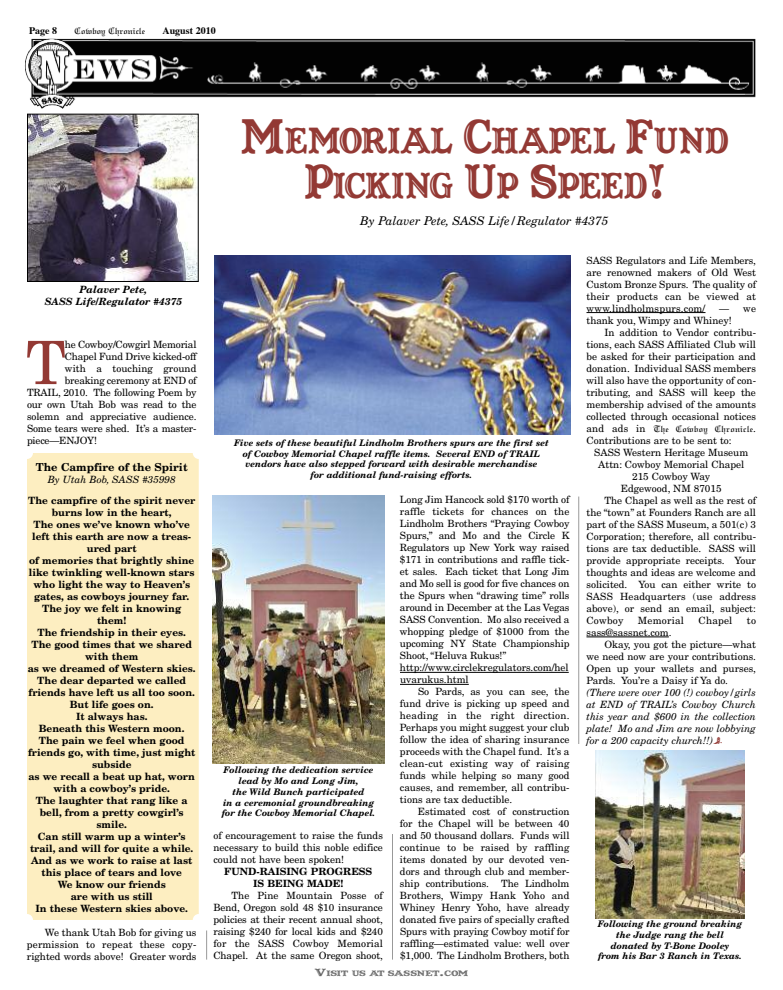
<style>
.page{position:relative;width:783px;height:990px;background:#fff}
.page>*{position:absolute;margin:0;border:0;box-sizing:border-box;transform-origin:0 0}
.t1{font:59.8px "New Century Schlbk";color:#933934}
.t2{font:34.5px/45px "Captain Howdy";color:#933934;text-align:center}
.t3{font:italic 12px "New Century Schlbk";color:#000}
.t4{font:700 11px "New Century Schlbk";color:#000}
.t5{font:10px/12px "New Century Schlbk";color:#000;text-align:justify}
.t6{font:700 10px/12px "New Century Schlbk";color:#000;text-align:center}
.t7{font:italic 10px/12px "New Century Schlbk";color:#000;text-align:justify}
.t8{font:italic 700 10px/12px "New Century Schlbk";color:#000;text-align:center}
.t9{font:10px "Linotext";letter-spacing:.02em;color:#000}
.t10{font:700 10px "Times";color:#000}
.t11{font:10px "Linotext";color:#000}
.t12{font:10px "New Century Schlbk";letter-spacing:.02em;color:#000}
.t13{font:italic 700 9px/10.8px "New Century Schlbk";color:#000;text-align:center}
.t14{font:7.5px "Captain Howdy";letter-spacing:-.015em;color:#666;scale:1.45 1}
.s1{font-size:46px}
.s2{font-size:10px}
.s3{font-family:"New Century Schlbk"}
</style>
<div class="page">
<div style="left:27px;top:453px;width:172px;height:467px;background:#fdeec1;border-radius:6px"></div>
<img style="left:24px;top:39px;width:732px;height:70px">
<hr style="left:400px;top:672px;width:169px;height:1px;background:#000">
<hr style="left:400px;top:684px;width:69px;height:1px;background:#000">
<hr style="left:586px;top:312px;width:120px;height:1px;background:#000">
<hr style="left:586px;top:637px;width:83px;height:1px;background:#000">
<img style="left:29px;top:116px;width:168px;height:164px">
<div style="left:27px;top:114px;width:172px;height:168px;border:1px solid #000"></div>
<img style="left:214px;top:255px;width:356px;height:179px">
<img style="left:213px;top:496px;width:172px;height:268px">
<img style="left:595px;top:751px;width:149px;height:167px">
<svg style="left:206px;top:931px;width:1px;height:29px"></svg>
<hr style="left:392px;top:834px;width:1px;height:126px;background:#999">
<hr style="left:579px;top:497px;width:1px;height:247px;background:#999">
<p class="t10" style="left:29px;top:26px;width:30px">Page 8</p>
<p class="t11" style="left:75px;top:28px;width:72px">Cowboy Chronicle</p>
<p class="t10" style="left:162px;top:26px;width:55px">August 2010</p>
<h2 class="t2" style="left:241px;top:117px;width:489px"><span class="s1">M</span>EMORIAL <span class="s1">C</span>HAPEL <span class="s1">F</span>UND<br><span class="s1">P</span>ICKING <span class="s1">U</span>P <span class="s1">S</span>PEED<span class="s1">!</span></h2>
<p class="t3" style="left:360px;top:216px;width:250px">By Palaver Pete, SASS Life/Regulator #4375</p>
<p class="t8" style="left:45px;top:284px;width:139px">Palaver Pete,<br>SASS Life/Regulator #4375</p>
<h1 class="t1" style="left:26px;top:341px;width:41px">T</h1>
<p class="t5" style="left:65px;top:340px;width:133px">he Cowboy/Cowgirl Memorial</p>
<p class="t5" style="left:65px;top:352px;width:133px">Chapel Fund Drive kicked-off</p>
<p class="t5" style="left:65px;top:364px;width:133px">with a touching ground</p>
<p class="t5" style="left:65px;top:376px;width:133px">breaking ceremony at END of</p>
<p class="t5" style="left:27px;top:388px;width:171px">TRAIL, 2010. The following Poem by</p>
<p class="t5" style="left:27px;top:400px;width:171px">our own Utah Bob was read to the</p>
<p class="t5" style="left:27px;top:412px;width:171px">solemn and appreciative audience.</p>
<p class="t5" style="left:27px;top:424px;width:171px">Some tears were shed. It’s a master-</p>
<p class="t5" style="left:27px;top:436px;width:72px">piece—ENJOY!</p>
<p class="t4" style="left:36px;top:463px;width:153px">The Campfire of the Spirit</p>
<p class="t7" style="left:48px;top:475px;width:130px">By Utah Bob, SASS #35998</p>
<p class="t6" style="left:28px;top:495px;width:169px">The campfire of the spirit never burns low in the heart,<br>The ones we’ve known who’ve left this earth are now a treas&shy;ured part<br>of memories that brightly shine like twinkling well-known stars who light the way to Heaven’s gates, as cowboys journey far.<br>The joy we felt in knowing them!<br>The friendship in their eyes.<br>The good times that we shared with them<br>as we dreamed of Western skies.<br>The dear departed we called friends have left us all too soon.<br>But life goes on.<br>It always has.<br>Beneath this Western moon.<br>The pain we feel when good friends go, with time, just might subside<br>as we recall a beat up hat, worn with a cowboy’s pride.<br>The laughter that rang like a bell, from a pretty cowgirl’s smile.<br>Can still warm up a winter’s trail, and will for quite a while.<br>And as we work to raise at last this place of tears and love<br>We know our friends<br>are with us still<br>In these Western skies above.</p>
<p class="t5" style="left:27px;top:927px;width:171px;text-indent:18px">We thank Utah Bob for giving us permission to repeat these copy&shy;righted words above! Greater words</p>
<p class="t13" style="left:234px;top:438px;width:316px">Five sets of these beautiful Lindholm Brothers spurs are the first set of Cowboy Memorial Chapel raffle items. Several END of TRAIL vendors have also stepped forward with desirable merchandise<br>for additional fund-raising efforts.</p>
<p class="t13" style="left:222px;top:765px;width:155px">Following the dedication service lead by Mo and Long Jim,<br>the Wild Bunch participated<br>in a ceremonial groundbreaking for the Cowboy Memorial Chapel.</p>
<p class="t5" style="left:213px;top:831px;width:171px">of encouragement to raise the funds necessary to build this noble edifice could not have been spoken!</p>
<p class="t6" style="left:224px;top:867px;width:150px">FUND-RAISING PROGRESS<br>IS BEING MADE!</p>
<p class="t5" style="left:213px;top:891px;width:171px;text-indent:18px">The Pine Mountain Posse of Bend, Oregon sold 48 $10 insurance policies at their recent annual shoot, raising $240 for local kids and $240 for the SASS Cowboy Memorial Chapel. At the same Oregon shoot,</p>
<p class="t5" style="left:400px;top:495px;width:171px;text-align:left">Long Jim Hancock sold $170 worth of raffle tickets for chances on the<br>Lindholm Brothers “Praying Cowboy<br>Spurs,” and Mo and the Circle K<br>Regulators up New York way raised $171 in contributions and raffle tick&shy;et sales. Each ticket that Long Jim and Mo sell is good for five chances on the Spurs when “drawing time” rolls around in December at the Las Vegas<br>SASS Convention. Mo also received a whopping pledge of $1000 from the upcoming NY State Championship<br>Shoot, “Heluva Rukus!” http://www.circlekregulators.com/hel uvarukus.html</p>
<p class="t5" style="left:400px;top:687px;width:171px;text-indent:18px">So Pards, as you can see, the fund drive is picking up speed and heading in the right direction.<br>Perhaps you might suggest your club follow the idea of sharing insurance proceeds with the Chapel fund. It’s a clean-cut existing way of raising funds while helping so many good causes, and remember, all contribu&shy;tions are tax deductible.</p>
<p class="t5" style="left:400px;top:807px;width:171px;text-indent:18px">Estimated cost of construction for the Chapel will be between 40 and 50 thousand dollars. Funds will continue to be raised by raffling items donated by our devoted ven&shy;dors and through club and member&shy;ship contributions. The Lindholm Brothers, Wimpy Hank Yoho and Whiney Henry Yoho, have already donated five pairs of specially crafted Spurs with praying Cowboy motif for raffling—estimated value: well over $1,000. The Lindholm Brothers, both</p>
<p class="t14" style="left:315px;top:968px;width:107px"><span class="s2">V</span>ISIT US AT SASSNET<span class="s2">.</span>COM</p>
<p class="t5" style="left:586px;top:255px;width:171px">SASS Regulators and Life Members, are renowned makers of Old West Custom Bronze Spurs. The quality of their products can be viewed at www.lindholmspurs.com/</p>
<p class="t5" style="left:586px;top:303px;width:171px;text-indent:133px">— we thank you, Wimpy and Whiney!</p>
<p class="t5" style="left:586px;top:327px;width:171px;text-indent:18px">In addition to Vendor contribu&shy;tions, each SASS Affiliated Club will be asked for their participation and donation. Individual SASS members will also have the opportunity of con&shy;tributing, and SASS will keep the membership advised of the amounts collected through occasional notices</p>
<p class="t9" style="left:586px;top:425px;width:171px"><span class="s3">and ads in</span> The Cowboy Chronicle<span class="s3">.</span></p>
<p class="t5" style="left:586px;top:435px;width:147px">Contributions are to be sent to:</p>
<p class="t5" style="left:594px;top:447px;width:156px">SASS Western Heritage Museum</p>
<p class="t5" style="left:598px;top:459px;width:148px">Attn: Cowboy Memorial Chapel</p>
<p class="t5" style="left:632px;top:471px;width:80px">215 Cowboy Way</p>
<p class="t5" style="left:621px;top:483px;width:102px">Edgewood, NM 87015</p>
<p class="t5" style="left:605px;top:495px;width:153px">The Chapel as well as the rest of</p>
<p class="t5" style="left:587px;top:507px;width:171px">the “town” at Founders Ranch are all</p>
<p class="t5" style="left:587px;top:519px;width:171px">part of the SASS Museum, a 501(c) 3</p>
<p class="t5" style="left:587px;top:531px;width:171px">Corporation; therefore, all contribu-</p>
<p class="t5" style="left:587px;top:543px;width:171px">tions are tax deductible. SASS will</p>
<p class="t5" style="left:587px;top:555px;width:171px">provide appropriate receipts. Your</p>
<p class="t5" style="left:587px;top:567px;width:171px">thoughts and ideas are welcome and</p>
<p class="t5" style="left:587px;top:579px;width:171px">solicited. You can either write to</p>
<p class="t5" style="left:587px;top:591px;width:171px">SASS Headquarters (use address</p>
<p class="t5" style="left:587px;top:603px;width:171px">above), or send an email, subject:</p>
<p class="t5" style="left:587px;top:615px;width:39px">Cowboy</p>
<p class="t12" style="left:638px;top:617px;width:48px">Memorial</p>
<p class="t5" style="left:699px;top:615px;width:35px">Chapel</p>
<p class="t5" style="left:747px;top:615px;width:11px">to</p>
<p class="t5" style="left:587px;top:627px;width:87px">sass@sassnet.com.</p>
<p class="t5" style="left:604px;top:639px;width:153px">Okay, you got the picture—what</p>
<p class="t5" style="left:587px;top:651px;width:171px">we need now are your contributions.</p>
<p class="t5" style="left:587px;top:663px;width:171px">Open up your wallets and purses,</p>
<p class="t5" style="left:587px;top:675px;width:143px">Pards. You’re a Daisy if Ya do.</p>
<p class="t7" style="left:587px;top:687px;width:171px">(There were over 100 (!) cowboy/girls at END of TRAIL’s Cowboy Church this year and $600 in the collection plate! Mo and Jim are now lobbying for a 200 capacity church!!)</p>
<p class="t13" style="left:598px;top:919px;width:146px">Following the ground breaking the Judge rang the bell donated by T-Bone Dooley<br>from his Bar 3 Ranch in Texas.</p>
</div>
